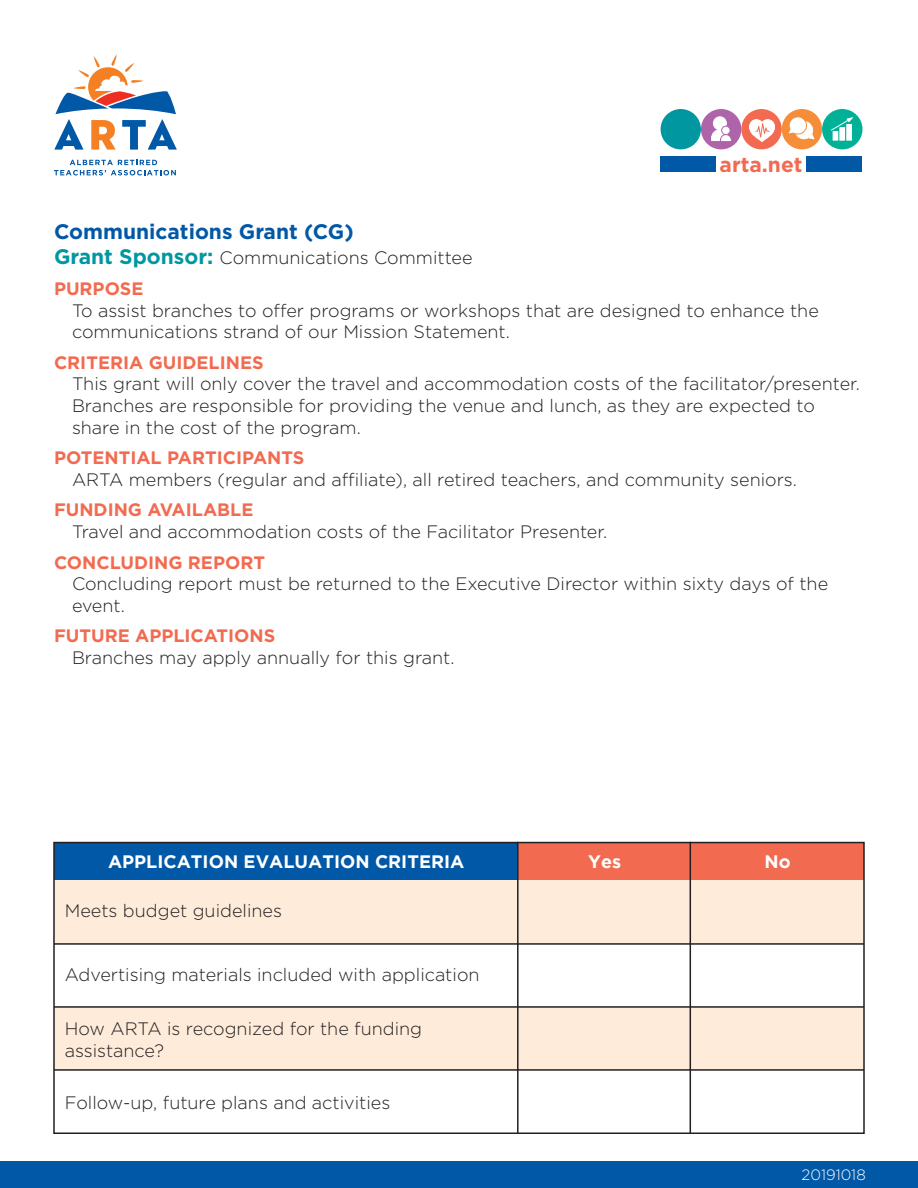
<style>
.page{position:relative;width:918px;height:1188px;background:#fff}
.page>*{position:absolute;margin:0;border:0;box-sizing:border-box;transform-origin:0 0}
.t1{font:700 21px "Gotham";color:#0158a6}
.t2{font:700 21px "Gotham";color:#f26b50}
.t3{font:300 18px/21.6px "Gotham";color:#231f20}
.t4{font:700 18px "Gotham";color:#f26b50}
.t5{font:700 18px "Gotham";color:#fff}
.t6{font:300 15px "Gotham";color:#fff}
.s1{font-weight:700;font-size:21px;color:#0097a0}
</style>
<div class="page">
<div style="left:0;top:1162px;width:918px;height:26px;background:#0158a6"></div>
<div style="left:661px;top:157px;width:55px;height:15px;background:#0158a6"></div>
<div style="left:806px;top:157px;width:56px;height:15px;background:#0158a6"></div>
<div style="left:782px;top:109px;width:40px;height:40px;background:#f68d38;border-radius:50%"></div>
<div style="left:822px;top:109px;width:40px;height:40px;background:#00b198;border-radius:50%"></div>
<div style="left:741px;top:109px;width:41px;height:40px;background:#f26b50;border-radius:50%"></div>
<div style="left:701px;top:109px;width:40px;height:40px;background:#ad64a8;border-radius:50%"></div>
<svg style="left:749px;top:119px;width:26px;height:23px"></svg>
<svg style="left:788px;top:116px;width:26px;height:24px"></svg>
<svg style="left:831px;top:117px;width:22px;height:24px"></svg>
<svg style="left:711px;top:116px;width:20px;height:25px"></svg>
<div style="left:661px;top:109px;width:40px;height:40px;background:#0097a0;border-radius:50%"></div>
<svg style="left:54px;top:160px;width:122px;height:16px"></svg>
<svg style="left:54px;top:54px;width:123px;height:96px"></svg>
<div style="left:53px;top:1008px;width:811px;height:62px;background:#feebd9"></div>
<div style="left:53px;top:874px;width:811px;height:70px;background:#feebd9"></div>
<div style="left:54px;top:843px;width:464px;height:37px;background:#0158a6"></div>
<div style="left:518px;top:843px;width:346px;height:37px;background:#f26b50"></div>
<div style="left:53px;top:842px;width:812px;height:292px;border:2px solid #231f20"></div>
<hr style="left:517px;top:842px;width:2px;height:292px;background:#231f20">
<hr style="left:690px;top:842px;width:1px;height:292px;background:#231f20">
<hr style="left:54px;top:943px;width:810px;height:2px;background:#231f20">
<hr style="left:54px;top:1006px;width:810px;height:2px;background:#231f20">
<hr style="left:54px;top:1069px;width:810px;height:2px;background:#231f20">
<p class="t2" style="left:720px;top:152px;width:85px">arta.net</p>
<p class="t1" style="left:54px;top:220px;width:301px">Communications Grant (CG)</p>
<p class="t3" style="left:54px;top:247px;width:420px"><span class="s1">Grant Sponsor:</span> Communications Committee</p>
<p class="t4" style="left:54px;top:278px;width:91px">PURPOSE</p>
<p class="t3" style="left:72px;top:299px;width:748px">To assist branches to offer programs or workshops that are designed to enhance the communications strand of our Mission Statement.</p>
<p class="t4" style="left:54px;top:352px;width:211px">CRITERIA GUIDELINES</p>
<p class="t3" style="left:72px;top:373px;width:789px">This grant will only cover the travel and accommodation costs of the facilitator/presenter.</p>
<p class="t3" style="left:72px;top:395px;width:744px">Branches are responsible for providing the venue and lunch, as they are expected to share in the cost of the program.</p>
<p class="t4" style="left:54px;top:447px;width:252px">POTENTIAL PARTICIPANTS</p>
<p class="t3" style="left:72px;top:468px;width:726px">ARTA members (regular and affiliate), all retired teachers, and community seniors.</p>
<p class="t4" style="left:54px;top:500px;width:201px">FUNDING AVAILABLE</p>
<p class="t3" style="left:72px;top:521px;width:537px">Travel and accommodation costs of the Facilitator Presenter.</p>
<p class="t4" style="left:54px;top:552px;width:213px">CONCLUDING REPORT</p>
<p class="t3" style="left:72px;top:573px;width:758px">Concluding report must be returned to the Executive Director within sixty days of the event.</p>
<p class="t4" style="left:54px;top:626px;width:223px">FUTURE APPLICATIONS</p>
<p class="t3" style="left:72px;top:647px;width:384px">Branches may apply annually for this grant.</p>
<p class="t5" style="left:108px;top:851px;width:358px">APPLICATION EVALUATION CRITERIA</p>
<p class="t5" style="left:588px;top:851px;width:34px">Yes</p>
<p class="t5" style="left:765px;top:851px;width:28px">No</p>
<p class="t3" style="left:65px;top:900px;width:219px">Meets budget guidelines</p>
<p class="t3" style="left:65px;top:963px;width:416px">Advertising materials included with application</p>
<p class="t3" style="left:65px;top:1018px;width:359px">How ARTA is recognized for the funding assistance?</p>
<p class="t3" style="left:65px;top:1091px;width:327px">Follow-up, future plans and activities</p>
<p class="t6" style="left:802px;top:1167px;width:66px">20191018</p>
</div>
